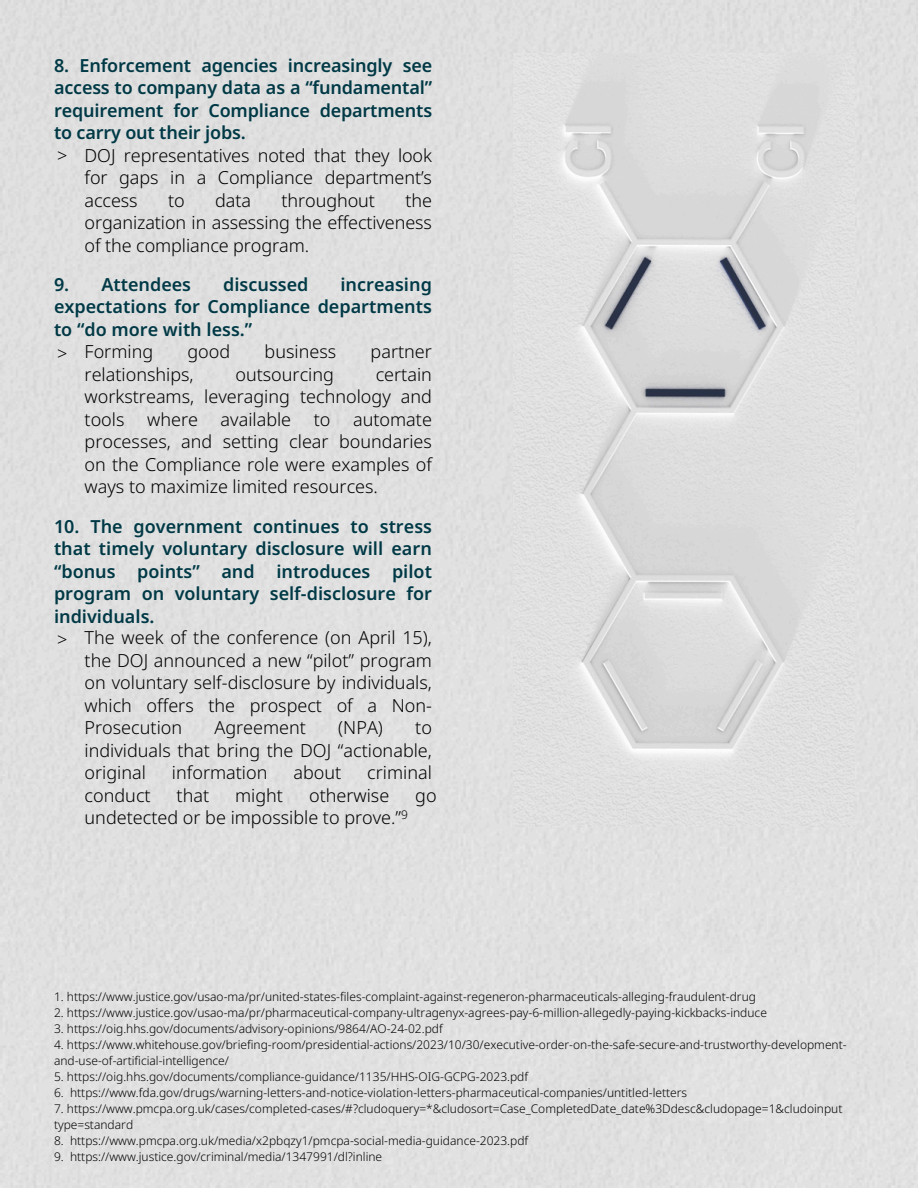
<style>
.page{position:relative;width:918px;height:1188px;background:#fff}
.page>*{position:absolute;margin:0;border:0;box-sizing:border-box;transform-origin:0 0}
.t1{font:300 18px/22.5px "Noto Sans";color:#000;text-align:justify}
.t2{font:600 18px/22.5px "Noto Sans";color:#003946;text-align:justify}
.t3{font:300 12px/16px "Noto Sans";color:#000}
</style>
<div class="page">
<img style="left:513px;top:54px;width:341px;height:772px">
<p class="t2" style="left:54px;top:53px;width:380px">8. Enforcement agencies increasingly see access to company data as a “fundamental” requirement for Compliance departments to carry out their jobs.</p>
<p class="t1" style="left:85px;top:143px;width:349px">DOJ representatives noted that they look for gaps in a Compliance department’s access</p>
<p class="t1" style="left:57px;top:144px;width:12px">&gt;</p>
<p class="t1" style="left:85px;top:188px;width:349px;text-indent:321px">the organization in assessing the effectiveness of the compliance program.</p>
<p class="t2" style="left:54px;top:273px;width:139px">9. Attendees</p>
<p class="t2" style="left:223px;top:273px;width:87px">discussed</p>
<p class="t1" style="left:168px;top:188px;width:18px">to</p>
<p class="t1" style="left:215px;top:188px;width:37px">data</p>
<p class="t1" style="left:282px;top:188px;width:95px">throughout</p>
<p class="t2" style="left:54px;top:273px;width:379px;text-indent:286px">increasing expectations for Compliance departments to “do more with less.”</p>
<p class="t1" style="left:85px;top:340px;width:70px">Forming</p>
<p class="t1" style="left:188px;top:340px;width:44px">good</p>
<p class="t1" style="left:265px;top:340px;width:73px">business</p>
<p class="t1" style="left:371px;top:340px;width:63px">partner</p>
<p class="t1" style="left:85px;top:363px;width:111px">relationships,</p>
<p class="t1" style="left:235px;top:363px;width:100px">outsourcing</p>
<p class="t1" style="left:57px;top:342px;width:12px">&gt;</p>
<p class="t1" style="left:85px;top:363px;width:349px;text-indent:291px">certain workstreams, leveraging technology and tools</p>
<p class="t1" style="left:147px;top:408px;width:52px">where</p>
<p class="t1" style="left:221px;top:408px;width:72px">available</p>
<p class="t1" style="left:314px;top:408px;width:18px">to</p>
<p class="t1" style="left:85px;top:408px;width:349px;text-indent:268px">automate processes, and setting clear boundaries on the Compliance role were examples of ways to maximize limited resources.</p>
<p class="t2" style="left:54px;top:515px;width:379px">10. The government continues to stress that timely voluntary disclosure will earn “bonus points” and introduces pilot program on voluntary self-disclosure for individuals.</p>
<p class="t1" style="left:85px;top:626px;width:349px">The week of the conference (on April 15), the DOJ announced a new “pilot” program on voluntary self-disclosure by individuals, which offers the prospect of a Non-Prosecution</p>
<p class="t1" style="left:57px;top:627px;width:12px">&gt;</p>
<p class="t1" style="left:214px;top:716px;width:93px">Agreement</p>
<p class="t1" style="left:338px;top:716px;width:46px">(NPA)</p>
<p class="t1" style="left:85px;top:716px;width:349px;text-indent:331px">to individuals that bring the DOJ “actionable, original</p>
<p class="t1" style="left:172px;top:761px;width:97px">information</p>
<p class="t1" style="left:293px;top:761px;width:49px">about</p>
<p class="t1" style="left:367px;top:761px;width:66px">criminal</p>
<p class="t1" style="left:85px;top:784px;width:68px">conduct</p>
<p class="t1" style="left:177px;top:784px;width:34px">that</p>
<p class="t1" style="left:235px;top:784px;width:49px">might</p>
<p class="t1" style="left:309px;top:784px;width:82px">otherwise</p>
<p class="t1" style="left:415px;top:784px;width:23px">go</p>
<p class="t1" style="left:85px;top:806px;width:325px">undetected or be impossible to prove.”<sup>9</sup></p>
<h1 class="t3" style="left:54px;top:989px;width:704px">1. https://www.justice.gov/usao-ma/pr/united-states-files-complaint-against-regeneron-pharmaceuticals-alleging-fraudulent-drug</h1>
<p class="t3" style="left:54px;top:1005px;width:714px">2. https://www.justice.gov/usao-ma/pr/pharmaceutical-company-ultragenyx-agrees-pay-6-million-allegedly-paying-kickbacks-induce</p>
<h1 class="t3" style="left:54px;top:1021px;width:390px">3. https://oig.hhs.gov/documents/advisory-opinions/9864/AO-24-02.pdf</h1>
<p class="t3" style="left:54px;top:1037px;width:794px">4. https://www.whitehouse.gov/briefing-room/presidential-actions/2023/10/30/executive-order-on-the-safe-secure-and-trustworthy-development&shy;and-use-of-artificial-intelligence/</p>
<h1 class="t3" style="left:54px;top:1069px;width:476px">5. https://oig.hhs.gov/documents/compliance-guidance/1135/HHS-OIG-GCPG-2023.pdf</h1>
<p class="t3" style="left:54px;top:1085px;width:635px">6. https://www.fda.gov/drugs/warning-letters-and-notice-violation-letters-pharmaceutical-companies/untitled-letters</p>
<p class="t3" style="left:54px;top:1101px;width:790px">7. https://www.pmcpa.org.uk/cases/completed-cases/#?cludoquery=*&amp;cludosort=Case_CompletedDate_date%3Ddesc&amp;cludopage=1&amp;cludoinput</p>
<p class="t3" style="left:54px;top:1117px;width:81px">type=standard</p>
<p class="t3" style="left:54px;top:1133px;width:476px">8. https://www.pmcpa.org.uk/media/x2pbqzy1/pmcpa-social-media-guidance-2023.pdf</p>
<p class="t3" style="left:54px;top:1149px;width:11px">9.</p>
<p class="t3" style="left:70px;top:1149px;width:314px">https://www.justice.gov/criminal/media/1347991/dl?inline</p>
</div>
